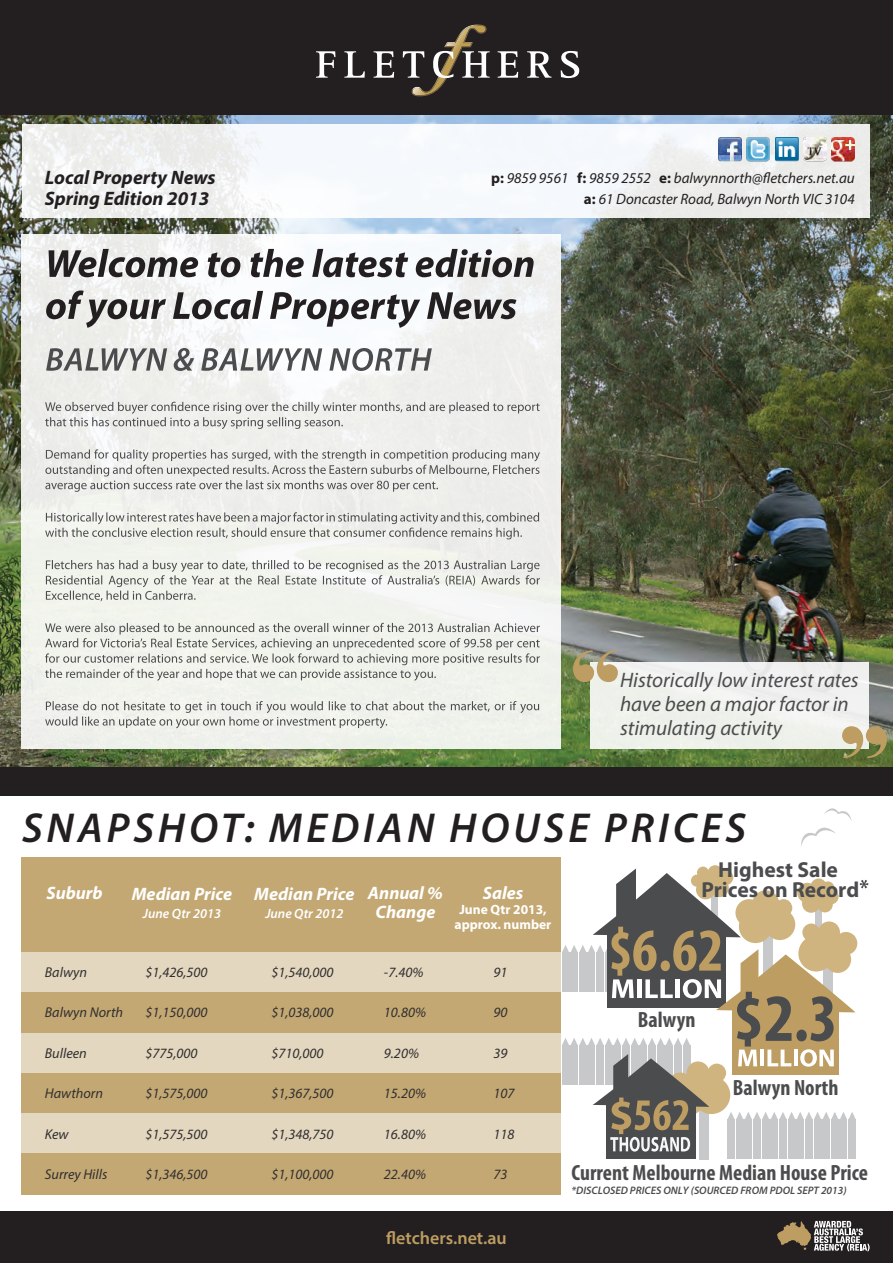
<style>
.page{position:relative;width:893px;height:1263px;background:#fff}
.page>*{position:absolute;margin:0;border:0;box-sizing:border-box;transform-origin:0 0}
.Heading{font:italic 600 42px "Myriad Pro";letter-spacing:.095em;color:#231f20}
.t1{font:700 condensed 22.2px "Myriad Pro";color:#4b4c4d}
.t2{font:700 21.75px/20.4px "Myriad Pro";color:#4b4c4d;text-align:center}
.Feature_Quote{font:italic 21px/24px "Myriad Pro";color:#4b4c4d}
.Address{font:italic 700 19.5px "Myriad Pro";color:#231f20}
.t3{font:italic 700 18px/19.5px "Myriad Pro";color:#fff;text-align:center}
.t4{font:600 18px "Myriad Pro";color:#bd9d61}
.Address-2{font:italic 15px "Myriad Pro";color:#231f20}
.t5{font:italic 14.25px "Myriad Pro";color:#312f30}
.t6{font:700 13.5px/15px "Myriad Pro";color:#fff;text-align:center}
.t7{font:italic 600 13.5px "Myriad Pro";color:#fff}
.t8{font:italic 600 10.95px "Myriad Pro";color:#4b4c4d}
.s1{font-weight:700;font-style:normal}
</style>
<div class="page">
<div style="left:0;top:1212px;width:893px;height:51px;background:#231f20"></div>
<div style="left:22px;top:858px;width:539px;height:337px;background:#c4a873"></div>
<div style="left:0;top:1113px;width:840px;height:39px;background:#e4d7bf"></div>
<div style="left:0;top:1033px;width:840px;height:39px;background:#e4d7bf"></div>
<div style="left:0;top:952px;width:840px;height:40px;background:#e4d7bf"></div>
<svg style="left:777px;top:1221px;width:93px;height:30px"></svg>
<div style="left:699px;top:1104px;width:9px;height:55px;background:#c7c8ca"></div>
<svg style="left:697px;top:866px;width:12px;height:13px"></svg>
<div style="left:708px;top:865px;width:14px;height:15px;background:#d0b480;border-radius:50%"></div>
<div style="left:727px;top:1119px;width:8px;height:40px;background:#c7c8ca"></div>
<div style="left:736px;top:1119px;width:7px;height:40px;background:#c7c8ca"></div>
<div style="left:840px;top:1119px;width:7px;height:40px;background:#c7c8ca"></div>
<div style="left:831px;top:1119px;width:7px;height:40px;background:#c7c8ca"></div>
<div style="left:823px;top:1119px;width:7px;height:40px;background:#c7c8ca"></div>
<div style="left:814px;top:1119px;width:7px;height:40px;background:#c7c8ca"></div>
<div style="left:805px;top:1119px;width:7px;height:40px;background:#c7c8ca"></div>
<div style="left:797px;top:1119px;width:7px;height:40px;background:#c7c8ca"></div>
<div style="left:788px;top:1119px;width:7px;height:40px;background:#c7c8ca"></div>
<div style="left:779px;top:1119px;width:7px;height:40px;background:#c7c8ca"></div>
<div style="left:771px;top:1119px;width:7px;height:40px;background:#c7c8ca"></div>
<div style="left:762px;top:1119px;width:7px;height:40px;background:#c7c8ca"></div>
<div style="left:753px;top:1119px;width:7px;height:40px;background:#c7c8ca"></div>
<div style="left:745px;top:1119px;width:7px;height:40px;background:#c7c8ca"></div>
<div style="left:849px;top:1119px;width:7px;height:40px;background:#c7c8ca"></div>
<div style="left:606px;top:1096px;width:89px;height:63px;background:#4b4c4d"></div>
<svg style="left:562px;top:868px;width:306px;height:283px"></svg>
<svg style="left:801px;top:808px;width:51px;height:38px"></svg>
<img style="left:0;top:115px;width:893px;height:654px">
<div style="left:23px;top:125px;width:847px;height:93px;background:linear-gradient(to bottom,#f1f4f6,#f2f4f3)"></div>
<div style="left:0;top:0;width:893px;height:115px;background:#231f20"></div>
<svg style="left:316px;top:51px;width:20px;height:27px"></svg>
<svg style="left:344px;top:51px;width:21px;height:27px"></svg>
<svg style="left:374px;top:51px;width:21px;height:27px"></svg>
<svg style="left:403px;top:25px;width:87px;height:72px"></svg>
<svg style="left:498px;top:51px;width:21px;height:27px"></svg>
<svg style="left:527px;top:51px;width:25px;height:27px"></svg>
<svg style="left:561px;top:51px;width:19px;height:28px"></svg>
<img style="left:747px;top:138px;width:23px;height:24px">
<img style="left:718px;top:138px;width:23px;height:24px">
<img style="left:803px;top:138px;width:23px;height:24px">
<img style="left:832px;top:138px;width:23px;height:24px">
<img style="left:775px;top:138px;width:23px;height:24px">
<div style="left:1px;top:767px;width:892px;height:28px;background:#231f20"></div>
<svg style="left:22px;top:234px;width:539px;height:514px;fill:#f0f1ec"></svg>
<svg style="left:46px;top:290px;width:470px;height:38px"></svg>
<svg style="left:49px;top:249px;width:485px;height:28px"></svg>
<div style="left:590px;top:662px;width:279px;height:86px;background:#eff1ec"></div>
<svg style="left:842px;top:726px;width:45px;height:32px"></svg>
<svg style="left:573px;top:650px;width:45px;height:32px"></svg>
<svg style="left:45px;top:701px;width:494px;height:27px;background:#d8dad5"></svg>
<svg style="left:45px;top:623px;width:495px;height:58px;background:#d7d9d3"></svg>
<svg style="left:46px;top:560px;width:494px;height:41px"></svg>
<svg style="left:45px;top:512px;width:494px;height:27px;background:#d2d3d0"></svg>
<svg style="left:45px;top:449px;width:495px;height:43px;background:#d6d6d4"></svg>
<svg style="left:45px;top:402px;width:495px;height:27px;background:#d7d7d5"></svg>
<svg style="left:46px;top:348px;width:386px;height:23px"></svg>
<p class="Address" style="left:45px;top:164px;width:172px">Local Property News</p>
<p class="Address" style="left:45px;top:185px;width:166px">Spring Edition 2013</p>
<p class="Address-2" style="left:491px;top:168px;width:365px"><span class="s1">p:</span> 9859 9561 <span class="s1">f:</span> 9859 2552 <span class="s1">e:</span> balwynnorth@fletchers.net.au</p>
<p class="Address-2" style="left:584px;top:189px;width:272px"><span class="s1">a:</span> 61 Doncaster Road, Balwyn North VIC 3104</p>
<p class="Feature_Quote" style="left:620px;top:668px;width:240px">Historically low interest rates have been a major factor in stimulating activity</p>
<p class="Heading" style="left:22px;top:801px;width:726px">SNAPSHOT: MEDIAN HOUSE PRICES</p>
<p class="t3" style="left:47px;top:882px;width:58px">Suburb</p>
<p class="t3" style="left:483px;top:882px;width:42px">Sales</p>
<p class="t6" style="left:455px;top:901px;width:98px">June Qtr 2013, approx. number</p>
<p class="t3" style="left:368px;top:882px;width:76px">Annual %<br>Change</p>
<p class="t3" style="left:132px;top:884px;width:102px">Median Price</p>
<p class="t7" style="left:143px;top:905px;width:80px">June Qtr 2013</p>
<p class="t3" style="left:254px;top:884px;width:102px">Median Price</p>
<p class="t7" style="left:265px;top:905px;width:80px">June Qtr 2012</p>
<p class="t5" style="left:45px;top:963px;width:44px">Balwyn</p>
<p class="t5" style="left:145px;top:963px;width:64px">$1,426,500</p>
<p class="t5" style="left:271px;top:963px;width:64px">$1,540,000</p>
<p class="t5" style="left:384px;top:963px;width:41px">-7.40%</p>
<p class="t5" style="left:493px;top:963px;width:16px">91</p>
<p class="t5" style="left:45px;top:1004px;width:80px">Balwyn North</p>
<p class="t5" style="left:145px;top:1004px;width:64px">$1,150,000</p>
<p class="t5" style="left:271px;top:1004px;width:64px">$1,038,000</p>
<p class="t5" style="left:384px;top:1004px;width:44px">10.80%</p>
<p class="t5" style="left:493px;top:1004px;width:16px">90</p>
<p class="t5" style="left:45px;top:1044px;width:43px">Bulleen</p>
<p class="t5" style="left:145px;top:1044px;width:54px">$775,000</p>
<p class="t5" style="left:271px;top:1044px;width:54px">$710,000</p>
<p class="t5" style="left:384px;top:1044px;width:37px">9.20%</p>
<p class="t5" style="left:493px;top:1044px;width:16px">39</p>
<p class="t5" style="left:45px;top:1085px;width:60px">Hawthorn</p>
<p class="t5" style="left:145px;top:1085px;width:64px">$1,575,000</p>
<p class="t5" style="left:271px;top:1085px;width:64px">$1,367,500</p>
<p class="t5" style="left:384px;top:1085px;width:44px">15.20%</p>
<p class="t5" style="left:493px;top:1085px;width:23px">107</p>
<p class="t5" style="left:45px;top:1125px;width:25px">Kew</p>
<p class="t5" style="left:145px;top:1125px;width:64px">$1,575,500</p>
<p class="t5" style="left:271px;top:1125px;width:64px">$1,348,750</p>
<p class="t5" style="left:384px;top:1125px;width:44px">16.80%</p>
<p class="t5" style="left:493px;top:1125px;width:23px">118</p>
<p class="t5" style="left:45px;top:1166px;width:64px">Surrey Hills</p>
<p class="t5" style="left:145px;top:1166px;width:64px">$1,346,500</p>
<p class="t5" style="left:271px;top:1166px;width:64px">$1,100,000</p>
<p class="t5" style="left:384px;top:1166px;width:44px">22.40%</p>
<p class="t5" style="left:493px;top:1166px;width:16px">73</p>
<p class="t4" style="left:386px;top:1227px;width:122px">fletchers.net.au</p>
<p class="t2" style="left:701px;top:858px;width:159px">Highest Sale<br>Prices on Record</p>
<p class="t1" style="left:638px;top:1006px;width:59px">Balwyn</p>
<p class="t1" style="left:733px;top:1074px;width:107px">Balwyn North</p>
<p class="t1" style="left:571px;top:1159px;width:298px">Current Melbourne Median House Price</p>
<p class="t8" style="left:571px;top:1183px;width:277px">*DISCLOSED PRICES ONLY (SOURCED FROM PDOL SEPT 2013)</p>
</div>
